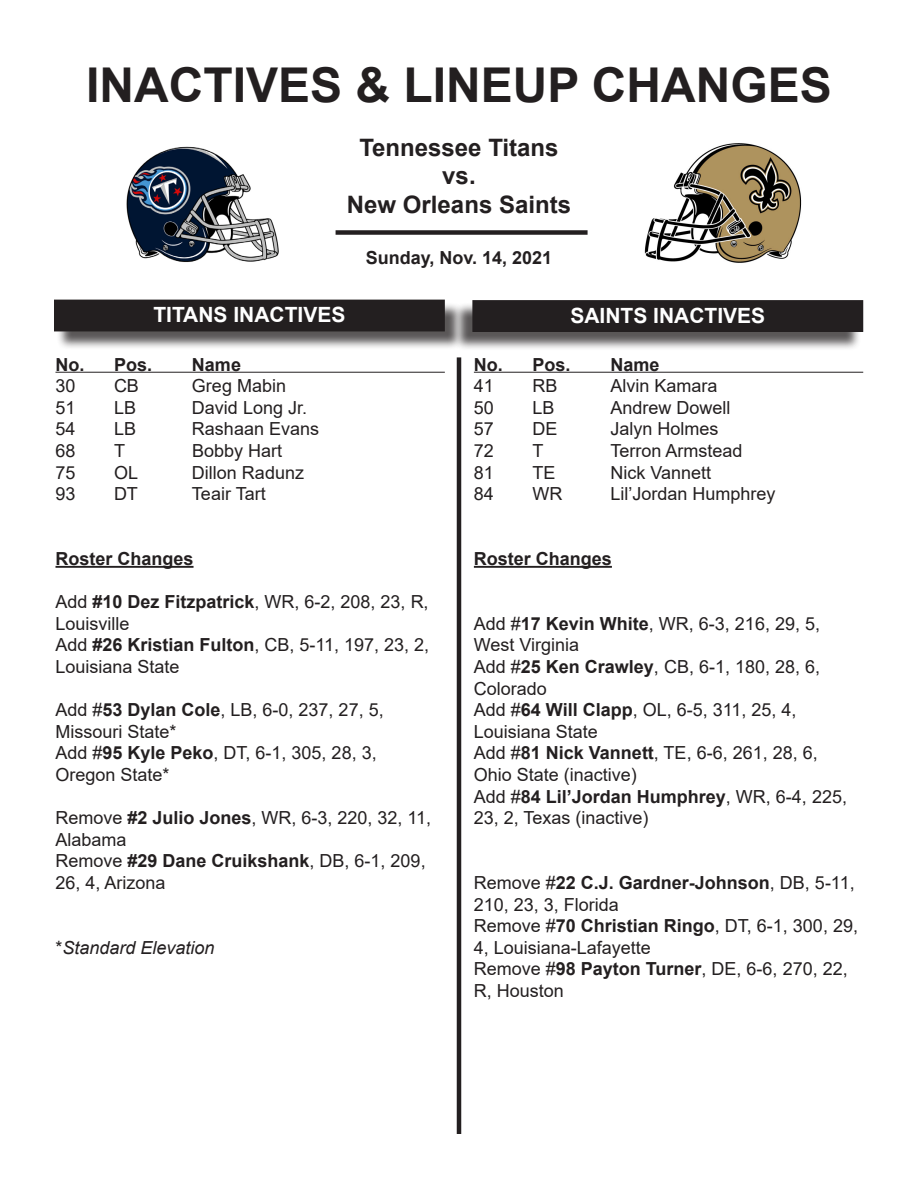
<style>
.page{position:relative;width:918px;height:1188px;background:#fff}
.page>*{position:absolute;margin:0;border:0;box-sizing:border-box;transform-origin:0 0}
.t1{font:700 48px "Arial";color:#231f20}
.t2{font:700 24px "Arial";color:#231f20}
.t3{font:700 21px "Arial";color:#fff}
.t4{font:18px/21.6px "Arial";color:#231f20}
.t5{font:700 18px "Arial";color:#231f20}
.t6{font:italic 18px "Arial";color:#231f20}
.s1{font-weight:700}
.s2{font-style:normal}
</style>
<div class="page">
<img style="left:126px;top:146px;width:153px;height:116px">
<div style="left:336px;top:230px;width:252px;height:5px;background:#231f20"></div>
<hr style="left:56px;top:372px;width:389px;height:1px;background:#231f20">
<hr style="left:56px;top:566px;width:138px;height:2px;background:#231f20">
<hr style="left:474px;top:372px;width:389px;height:1px;background:#231f20">
<hr style="left:474px;top:566px;width:138px;height:2px;background:#231f20">
<hr style="left:457px;top:357px;width:4px;height:777px;background:#231f20">
<div style="left:56px;top:302px;width:407px;height:48px;background:#231f20;opacity:.75"></div>
<div style="left:55px;top:300px;width:389px;height:31px;background:#231f20"></div>
<div style="left:454px;top:302px;width:407px;height:48px;background:#231f20;opacity:.75"></div>
<div style="left:473px;top:301px;width:389px;height:30px;background:#231f20"></div>
<div style="left:472px;top:300px;width:391px;height:32px;border:2px solid #231f20"></div>
<img style="left:644px;top:143px;width:158px;height:120px">
<p class="t1" style="left:86px;top:51px;width:747px">INACTIVES &amp; LINEUP CHANGES</p>
<p class="t2" style="left:359px;top:130px;width:201px">Tennessee Titans</p>
<p class="t2" style="left:442px;top:159px;width:35px">vs.</p>
<p class="t2" style="left:347px;top:188px;width:226px">New Orleans Saints</p>
<p class="t5" style="left:366px;top:245px;width:188px">Sunday, Nov. 14, 2021</p>
<p class="t3" style="left:153px;top:300px;width:194px">TITANS INACTIVES</p>
<p class="t3" style="left:570px;top:301px;width:196px">SAINTS INACTIVES</p>
<p class="t5" style="left:56px;top:352px;width:98px">No. Pos.</p>
<p class="t5" style="left:192px;top:352px;width:51px">Name</p>
<p class="t4" style="left:56px;top:375px;width:22px">30</p>
<p class="t4" style="left:114px;top:375px;width:27px">CB</p>
<p class="t4" style="left:192px;top:375px;width:96px">Greg Mabin</p>
<p class="t4" style="left:56px;top:396px;width:22px">51</p>
<p class="t4" style="left:114px;top:396px;width:24px">LB</p>
<p class="t4" style="left:192px;top:396px;width:117px">David Long Jr.</p>
<p class="t4" style="left:56px;top:418px;width:22px">54</p>
<p class="t4" style="left:114px;top:418px;width:24px">LB</p>
<p class="t4" style="left:192px;top:418px;width:129px">Rashaan Evans</p>
<p class="t4" style="left:56px;top:440px;width:22px">68</p>
<p class="t4" style="left:114px;top:440px;width:12px">T</p>
<p class="t4" style="left:192px;top:440px;width:92px">Bobby Hart</p>
<p class="t4" style="left:56px;top:461px;width:22px">75</p>
<p class="t4" style="left:114px;top:461px;width:26px">OL</p>
<p class="t4" style="left:192px;top:461px;width:114px">Dillon Radunz</p>
<p class="t4" style="left:56px;top:483px;width:22px">93</p>
<p class="t4" style="left:114px;top:483px;width:25px">DT</p>
<p class="t4" style="left:192px;top:483px;width:75px">Teair Tart</p>
<p class="t5" style="left:56px;top:546px;width:140px">Roster Changes</p>
<p class="t4" style="left:56px;top:591px;width:375px">Add <span class="s1">#10 Dez Fitzpatrick</span>, WR, 6-2, 208, 23, R,<br>Louisville</p>
<p class="t4" style="left:56px;top:634px;width:375px">Add <span class="s1">#26 Kristian Fulton</span>, CB, 5-11, 197, 23, 2,<br>Louisiana State</p>
<p class="t4" style="left:56px;top:699px;width:330px">Add #<span class="s1">53 Dylan Cole</span>, LB, 6-0, 237, 27, 5,<br>Missouri State*</p>
<p class="t4" style="left:56px;top:742px;width:323px">Add #<span class="s1">95 Kyle Peko</span>, DT, 6-1, 305, 28, 3,<br>Oregon State*</p>
<p class="t4" style="left:56px;top:807px;width:377px">Remove <span class="s1">#2 Julio Jones</span>, WR, 6-3, 220, 32, 11,<br>Alabama</p>
<p class="t4" style="left:56px;top:850px;width:372px">Remove <span class="s1">#29 Dane Cruikshank</span>, DB, 6-1, 209,<br>26, 4, Arizona</p>
<p class="t6" style="left:56px;top:936px;width:161px"><span class="s2">*</span>Standard Elevation</p>
<p class="t5" style="left:474px;top:352px;width:98px">No. Pos.</p>
<p class="t5" style="left:610px;top:352px;width:51px">Name</p>
<p class="t4" style="left:474px;top:375px;width:22px">41</p>
<p class="t4" style="left:532px;top:375px;width:27px">RB</p>
<p class="t4" style="left:610px;top:375px;width:109px">Alvin Kamara</p>
<p class="t4" style="left:474px;top:396px;width:22px">50</p>
<p class="t4" style="left:532px;top:396px;width:24px">LB</p>
<p class="t4" style="left:610px;top:396px;width:122px">Andrew Dowell</p>
<p class="t4" style="left:474px;top:418px;width:22px">57</p>
<p class="t4" style="left:532px;top:418px;width:27px">DE</p>
<p class="t4" style="left:610px;top:418px;width:110px">Jalyn Holmes</p>
<p class="t4" style="left:474px;top:440px;width:22px">72</p>
<p class="t4" style="left:532px;top:440px;width:12px">T</p>
<p class="t4" style="left:610px;top:440px;width:134px">Terron Armstead</p>
<p class="t4" style="left:474px;top:461px;width:22px">81</p>
<p class="t4" style="left:532px;top:461px;width:25px">TE</p>
<p class="t4" style="left:610px;top:461px;width:102px">Nick Vannett</p>
<p class="t4" style="left:474px;top:483px;width:22px">84</p>
<p class="t4" style="left:532px;top:483px;width:31px">WR</p>
<p class="t4" style="left:610px;top:483px;width:167px">Lil’Jordan Humphrey</p>
<p class="t5" style="left:474px;top:546px;width:140px">Roster Changes</p>
<p class="t4" style="left:474px;top:612px;width:348px">Add #<span class="s1">17 Kevin White</span>, WR, 6-3, 216, 29, 5,<br>West Virginia</p>
<p class="t4" style="left:474px;top:656px;width:348px">Add #<span class="s1">25 Ken Crawley</span>, CB, 6-1, 180, 28, 6,<br>Colorado</p>
<p class="t4" style="left:474px;top:699px;width:324px">Add #<span class="s1">64 Will Clapp</span>, OL, 6-5, 311, 25, 4,<br>Louisiana State</p>
<p class="t4" style="left:474px;top:742px;width:345px">Add #<span class="s1">81 Nick Vannett</span>, TE, 6-6, 261, 28, 6,<br>Ohio State (inactive)</p>
<p class="t4" style="left:474px;top:785px;width:375px">Add #<span class="s1">84 Lil’Jordan Humphrey</span>, WR, 6-4, 225,<br>23, 2, Texas (inactive)</p>
<p class="t4" style="left:474px;top:872px;width:382px">Remove #<span class="s1">22 C.J. Gardner-Johnson</span>, DB, 5-11,<br>210, 23, 3, Florida</p>
<p class="t4" style="left:474px;top:915px;width:386px">Remove #<span class="s1">70 Christian Ringo</span>, DT, 6-1, 300, 29,<br>4, Louisiana-Lafayette</p>
<p class="t4" style="left:474px;top:958px;width:375px">Remove #<span class="s1">98 Payton Turner</span>, DE, 6-6, 270, 22,<br>R, Houston</p>
</div>
